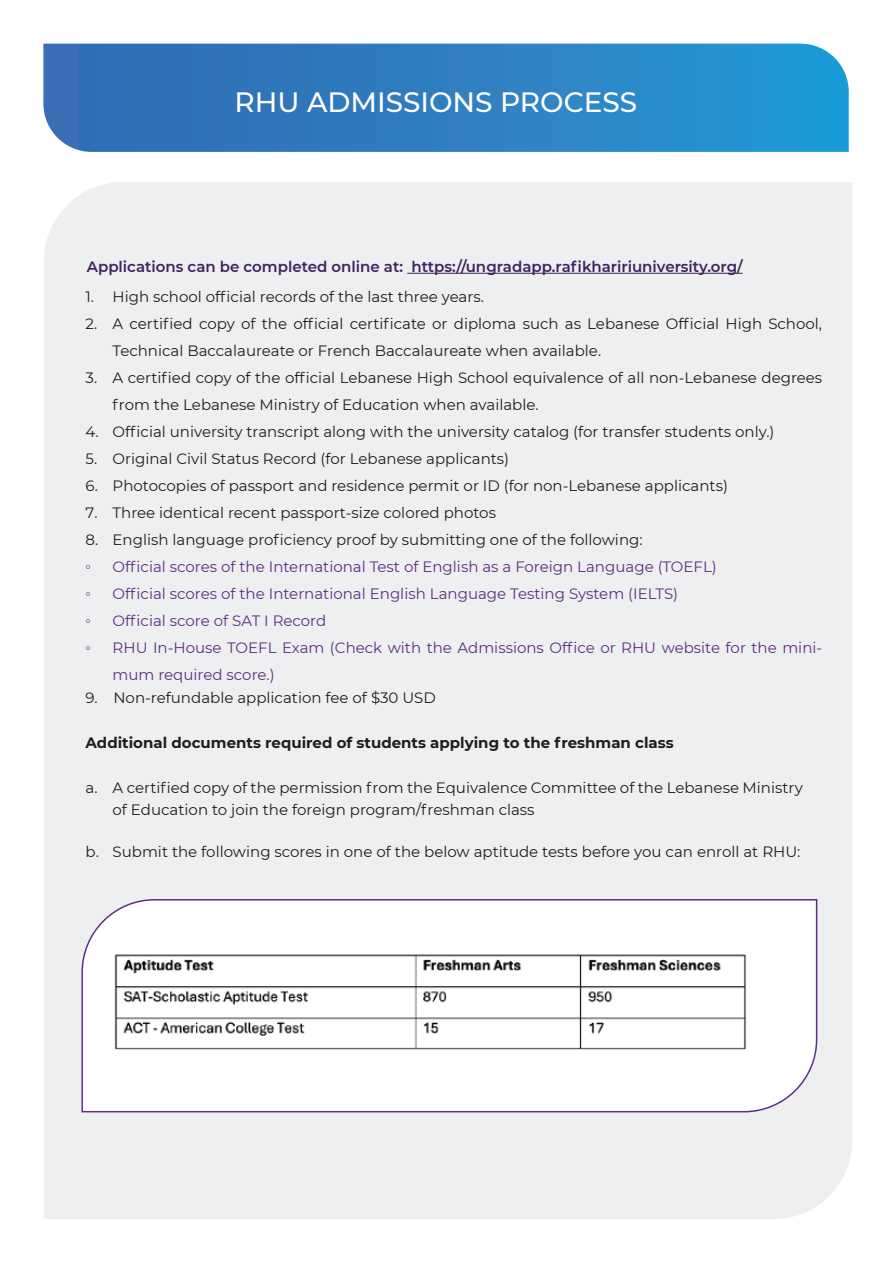
<style>
.page{position:relative;width:893px;height:1263px;background:#fff}
.page>*{position:absolute;margin:0;border:0;box-sizing:border-box;transform-origin:0 0}
.t1{font:500 27.9px "Montserrat";color:#fff}
.t2{font:15px/27px "Montserrat";color:#201d1e}
.t3{font:15px/27px "Montserrat";color:#5d2f83}
.t4{font:600 15px "Montserrat";color:#40215f}
.t5{font:700 15px "Montserrat";color:#201d1e}
.t6{font:15px "Times New Roman";color:#5d2f83}
</style>
<div class="page">
<svg style="left:43px;top:44px;width:806px;height:108px;background:#2f82c2"></svg>
<div style="left:44px;top:182px;width:808px;height:1037px;background:#edeff0"></div>
<hr style="left:407px;top:273px;width:336px;height:1px;background:#40215f">
<svg style="left:81px;top:898px;width:737px;height:215px"></svg>
<img style="left:104px;top:948px;width:674px;height:127px">
<h1 class="t1" style="left:234px;top:83px;width:404px">RHU ADMISSIONS PROCESS</h1>
<p class="t4" style="left:87px;top:256px;width:657px">Applications can be completed online at: https://ungradapp.rafikhaririuniversity.org/</p>
<p class="t2" style="left:86px;top:283px;width:400px">1. High school official records of the last three years.</p>
<p class="t2" style="left:113px;top:310px;width:711px;text-indent:-27px">2. A certified copy of the official certificate or diploma such as Lebanese Official High School,<br>Technical Baccalaureate or French Baccalaureate when available.</p>
<p class="t2" style="left:113px;top:364px;width:711px;text-indent:-27px">3. A certified copy of the official Lebanese High School equivalence of all non-Lebanese degrees from the Lebanese Ministry of Education when available.</p>
<p class="t2" style="left:86px;top:418px;width:690px">4. Official university transcript along with the university catalog (for transfer students only.)</p>
<p class="t2" style="left:86px;top:445px;width:425px">5. Original Civil Status Record (for Lebanese applicants)</p>
<p class="t2" style="left:86px;top:472px;width:644px">6. Photocopies of passport and residence permit or ID (for non-Lebanese applicants)</p>
<p class="t2" style="left:86px;top:499px;width:412px">7. Three identical recent passport-size colored photos</p>
<p class="t2" style="left:86px;top:526px;width:559px">8. English language proficiency proof by submitting one of the following:</p>
<p class="t6" style="left:86px;top:557px;width:7px">◦</p>
<p class="t3" style="left:113px;top:553px;width:606px">Official scores of the International Test of English as a Foreign Language (TOEFL)</p>
<p class="t6" style="left:86px;top:584px;width:7px">◦</p>
<p class="t3" style="left:113px;top:580px;width:567px">Official scores of the International English Language Testing System (IELTS)</p>
<p class="t6" style="left:86px;top:611px;width:7px">◦</p>
<p class="t3" style="left:113px;top:607px;width:215px">Official score of SAT I Record</p>
<p class="t6" style="left:86px;top:638px;width:7px">◦</p>
<p class="t3" style="left:113px;top:634px;width:711px">RHU In-House TOEFL Exam (Check with the Admissions Office or RHU website for the mini&shy;mum required score.)</p>
<p class="t2" style="left:86px;top:683px;width:352px">9. Non-refundable application fee of $30 USD</p>
<p class="t5" style="left:86px;top:731px;width:590px">Additional documents required of students applying to the freshman class</p>
<p class="t2" style="left:113px;top:776px;width:692px;line-height:22.5px;text-indent:-27px">a. A certified copy of the permission from the Equivalence Committee of the Lebanese Ministry of Education to join the foreign program/freshman class</p>
<p class="t2" style="left:86px;top:838px;width:716px">b. Submit the following scores in one of the below aptitude tests before you can enroll at RHU:</p>
</div>
